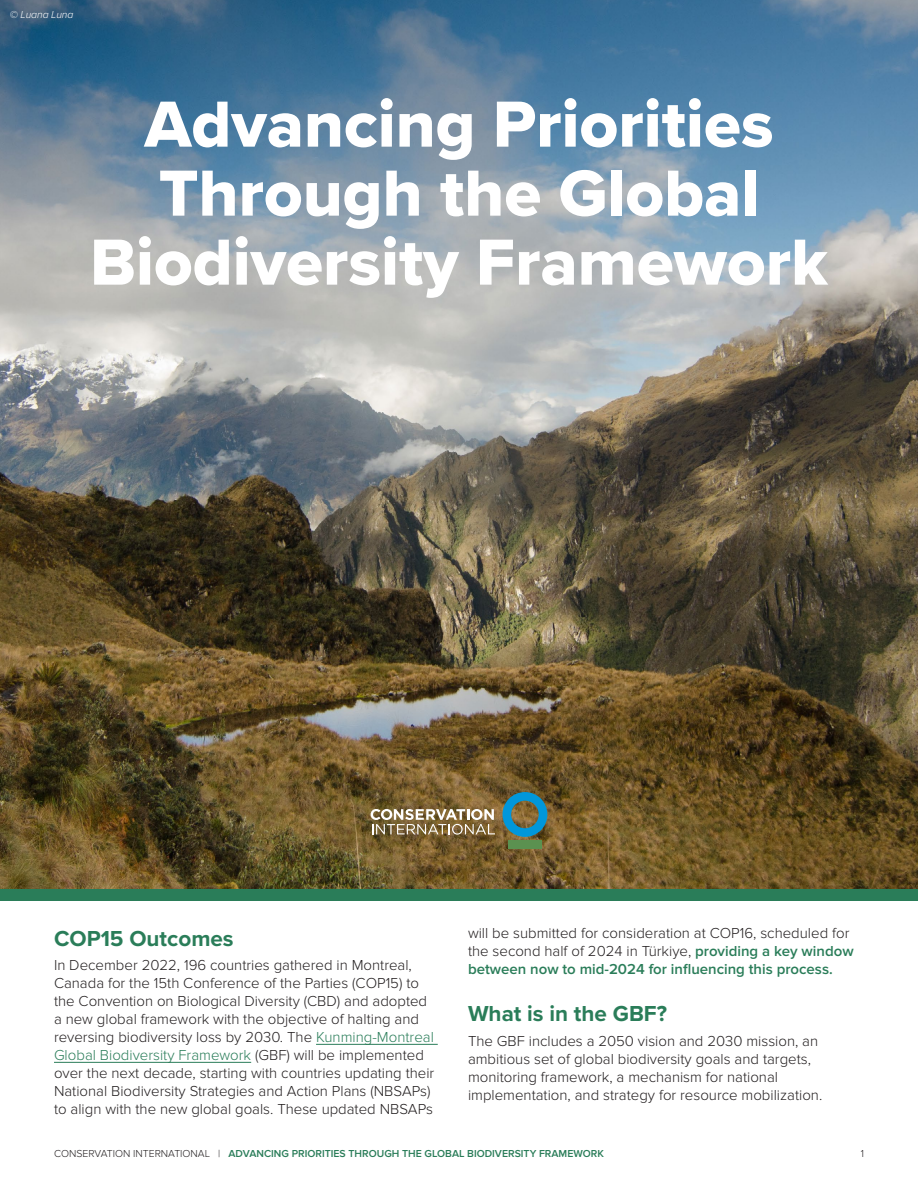
<style>
.page{position:relative;width:918px;height:1188px;background:#fff}
.page>*{position:absolute;margin:0;border:0;box-sizing:border-box;transform-origin:0 0}
.t1{font:67.5px/69px "Proxima Nova Extrabld";color:#fff}
.t2{font:700 22.5px "Proxima Nova";color:#2a7d59}
.t3{font:300 15px/18px "Proxima Nova";color:#231f20}
.t4{font:600 10.5px "Proxima Nova";color:#2a7d59}
.t5{font:italic 300 10.5px "Proxima Nova";letter-spacing:-.01em;color:#fff}
.t6{font:300 10.5px "Proxima Nova";color:#231f20}
.s1{color:#2a7d59}
.s2{font-weight:600;color:#2a7d59}
.s3{font-weight:300;color:#231f20}
</style>
<div class="page">
<img style="left:0;top:0;width:918px;height:889px">
<hr style="left:316px;top:1044px;width:122px;height:1px;background:#2a7d59">
<hr style="left:54px;top:1062px;width:197px;height:1px;background:#2a7d59">
<div style="left:0;top:889px;width:918px;height:12px;background:#2a7d59"></div>
<svg style="left:371px;top:809px;width:124px;height:26px"></svg>
<svg style="left:503px;top:792px;width:44px;height:45px;background:#3e7a83"></svg>
<div style="left:508px;top:840px;width:34px;height:8px;background:#5b9150"></div>
<p class="t5" style="left:10px;top:6px;width:65px">© Luana Luna</p>
<p class="t1" style="left:144px;top:89px;width:631px">Advancing Priorities<br>Through the Global</p>
<p class="t1" style="left:90px;top:227px;width:739px">Biodiversity Framework</p>
<p class="t2" style="left:54px;top:921px;width:181px">COP15 Outcomes</p>
<p class="t3" style="left:54px;top:957px;width:382px">In December 2022, 196 countries gathered in Montreal, Canada for the 15th Conference of the Parties (COP15) to the Convention on Biological Diversity (CBD) and adopted a new global framework with the objective of halting and reversing biodiversity loss by 2030. The <span class="s1">Kunming-Montreal Global Biodiversity Framework</span> (GBF) will be implemented over the next decade, starting with countries updating their National Biodiversity Strategies and Action Plans (NBSAPs) to align with the new global goals. These updated NBSAPs</p>
<p class="t3" style="left:468px;top:925px;width:387px">will be submitted for consideration at COP16, scheduled for the second half of 2024 in Türkiye, <span class="s2">providing a key window between now to mid-2024 for influencing this process.</span></p>
<p class="t2" style="left:468px;top:997px;width:201px">What is in the GBF?</p>
<p class="t3" style="left:468px;top:1032px;width:356px">The GBF includes a 2050 vision and 2030 mission, an ambitious set of global biodiversity goals and targets, monitoring framework, a mechanism for national implementation, and strategy for resource mobilization.</p>
<p class="t4" style="left:54px;top:1148px;width:551px"><span class="s3">CONSERVATION INTERNATIONAL |</span> ADVANCING PRIORITIES THROUGH THE GLOBAL BIODIVERSITY FRAMEWORK</p>
<p class="t6" style="left:861px;top:1148px;width:5px">1</p>
</div>
